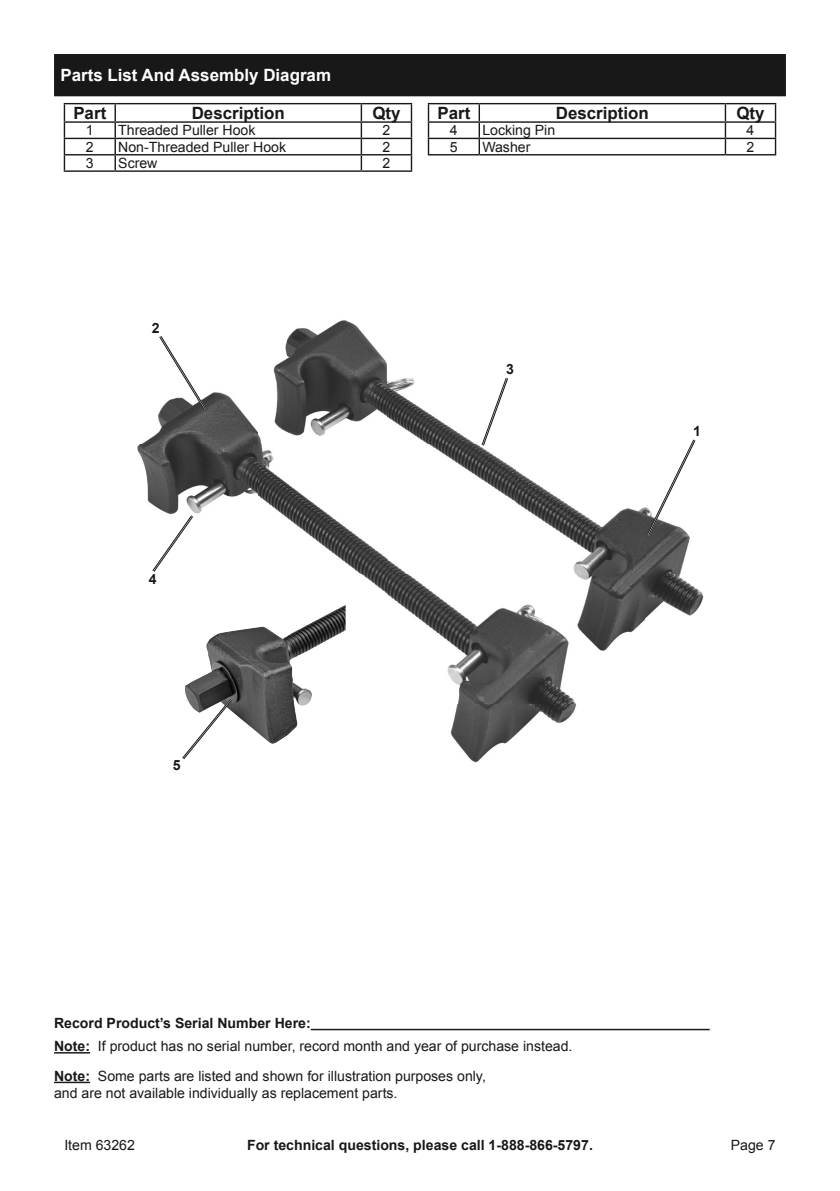
<style>
.page{position:relative;width:840px;height:1191px;background:#fff}
.page>*{position:absolute;margin:0;border:0;box-sizing:border-box;transform-origin:0 0}
.t1{font:700 17px "Arial";color:#181818}
.t2{font:700 17px "Arial";color:#fff}
.t3{font:14px/23.2px "Arial";color:#181818}
.t4{font:700 14px "Arial";color:#181818}
.s1{font-weight:700}
</style>
<div class="page">
<div style="left:54px;top:54px;width:731px;height:42px;background:#181818"></div>
<hr style="left:64px;top:121px;width:51px;height:2px;background:#181818">
<hr style="left:115px;top:121px;width:246px;height:2px;background:#181818">
<hr style="left:361px;top:121px;width:51px;height:2px;background:#181818">
<hr style="left:64px;top:138px;width:51px;height:1px;background:#181818">
<hr style="left:115px;top:138px;width:246px;height:1px;background:#181818">
<hr style="left:361px;top:138px;width:51px;height:1px;background:#181818">
<hr style="left:64px;top:154px;width:51px;height:1px;background:#181818">
<svg style="left:64px;top:104px;width:1px;height:66px"></svg>
<hr style="left:115px;top:154px;width:246px;height:1px;background:#181818">
<svg style="left:114px;top:104px;width:2px;height:66px"></svg>
<hr style="left:361px;top:154px;width:51px;height:1px;background:#181818">
<svg style="left:360px;top:104px;width:2px;height:66px"></svg>
<svg style="left:410px;top:104px;width:2px;height:66px"></svg>
<hr style="left:64px;top:170px;width:51px;height:2px;background:#181818">
<hr style="left:115px;top:170px;width:246px;height:2px;background:#181818">
<hr style="left:361px;top:170px;width:51px;height:2px;background:#181818">
<hr style="left:64px;top:103px;width:51px;height:1px;background:#181818">
<hr style="left:115px;top:103px;width:246px;height:1px;background:#181818">
<hr style="left:361px;top:103px;width:51px;height:1px;background:#181818">
<hr style="left:427px;top:121px;width:52px;height:2px;background:#181818">
<hr style="left:479px;top:121px;width:246px;height:2px;background:#181818">
<hr style="left:725px;top:121px;width:50px;height:2px;background:#181818">
<hr style="left:427px;top:138px;width:52px;height:1px;background:#181818">
<svg style="left:427px;top:104px;width:2px;height:50px"></svg>
<hr style="left:479px;top:138px;width:246px;height:1px;background:#181818">
<svg style="left:478px;top:104px;width:1px;height:50px"></svg>
<hr style="left:725px;top:138px;width:50px;height:1px;background:#181818">
<svg style="left:724px;top:104px;width:1px;height:50px"></svg>
<svg style="left:774px;top:104px;width:1px;height:50px"></svg>
<hr style="left:427px;top:154px;width:52px;height:1px;background:#181818">
<hr style="left:479px;top:154px;width:246px;height:1px;background:#181818">
<hr style="left:725px;top:154px;width:50px;height:1px;background:#181818">
<hr style="left:427px;top:103px;width:52px;height:1px;background:#181818">
<hr style="left:479px;top:103px;width:246px;height:1px;background:#181818">
<hr style="left:725px;top:103px;width:50px;height:1px;background:#181818">
<hr style="left:310px;top:1028px;width:399px;height:2px;background:#181818">
<hr style="left:54px;top:1052px;width:36px;height:1px;background:#181818">
<hr style="left:54px;top:1081px;width:36px;height:2px;background:#181818">
<img style="left:137px;top:320px;width:567px;height:443px">
<img style="left:185px;top:604px;width:160px;height:140px">
<svg style="left:180px;top:696px;width:54px;height:65px"></svg>
<svg style="left:150px;top:513px;width:45px;height:61px"></svg>
<svg style="left:480px;top:375px;width:29px;height:73px"></svg>
<svg style="left:157px;top:333px;width:50px;height:78px"></svg>
<svg style="left:645px;top:437px;width:52px;height:101px"></svg>
<p class="t2" style="left:60px;top:64px;width:272px">Parts List And Assembly Diagram</p>
<p class="t1" style="left:73px;top:102px;width:34px">Part</p>
<p class="t1" style="left:192px;top:102px;width:95px">Description</p>
<p class="t1" style="left:372px;top:102px;width:30px">Qty</p>
<p class="t3" style="left:86px;top:119px;width:9px">1</p>
<p class="t3" style="left:118px;top:119px;width:139px">Threaded Puller Hook</p>
<p class="t3" style="left:382px;top:119px;width:9px">2</p>
<p class="t3" style="left:86px;top:135px;width:9px">2</p>
<p class="t3" style="left:118px;top:135px;width:169px">Non-Threaded Puller Hook</p>
<p class="t3" style="left:382px;top:135px;width:9px">2</p>
<p class="t3" style="left:86px;top:152px;width:9px">3</p>
<p class="t3" style="left:118px;top:152px;width:41px">Screw</p>
<p class="t3" style="left:382px;top:152px;width:9px">2</p>
<p class="t1" style="left:437px;top:102px;width:34px">Part</p>
<p class="t1" style="left:555px;top:102px;width:95px">Description</p>
<p class="t1" style="left:736px;top:102px;width:30px">Qty</p>
<p class="t3" style="left:449px;top:119px;width:9px">4</p>
<p class="t3" style="left:482px;top:119px;width:74px">Locking Pin</p>
<p class="t3" style="left:746px;top:119px;width:9px">4</p>
<p class="t3" style="left:449px;top:135px;width:9px">5</p>
<p class="t3" style="left:482px;top:135px;width:50px">Washer</p>
<p class="t3" style="left:746px;top:135px;width:9px">2</p>
<p class="t4" style="left:152px;top:319px;width:9px">2</p>
<p class="t4" style="left:149px;top:570px;width:9px">4</p>
<p class="t4" style="left:506px;top:360px;width:9px">3</p>
<p class="t4" style="left:692px;top:422px;width:9px">1</p>
<p class="t4" style="left:173px;top:755px;width:9px">5</p>
<p class="t3" style="left:54px;top:1011px;width:519px"><span class="s1">Record Product’s Serial Number Here:<br>Note:</span> If product has no serial number, record month and year of purchase instead.</p>
<p class="t3" style="left:54px;top:1067px;width:433px;line-height:17px"><span class="s1">Note:</span> Some parts are listed and shown for illustration purposes only, and are not available individually as replacement parts.</p>
<p class="t3" style="left:64px;top:1134px;width:72px">Item 63262</p>
<p class="t4" style="left:247px;top:1136px;width:347px">For technical questions, please call 1-888-866-5797.</p>
<p class="t3" style="left:730px;top:1134px;width:46px">Page 7</p>
</div>
